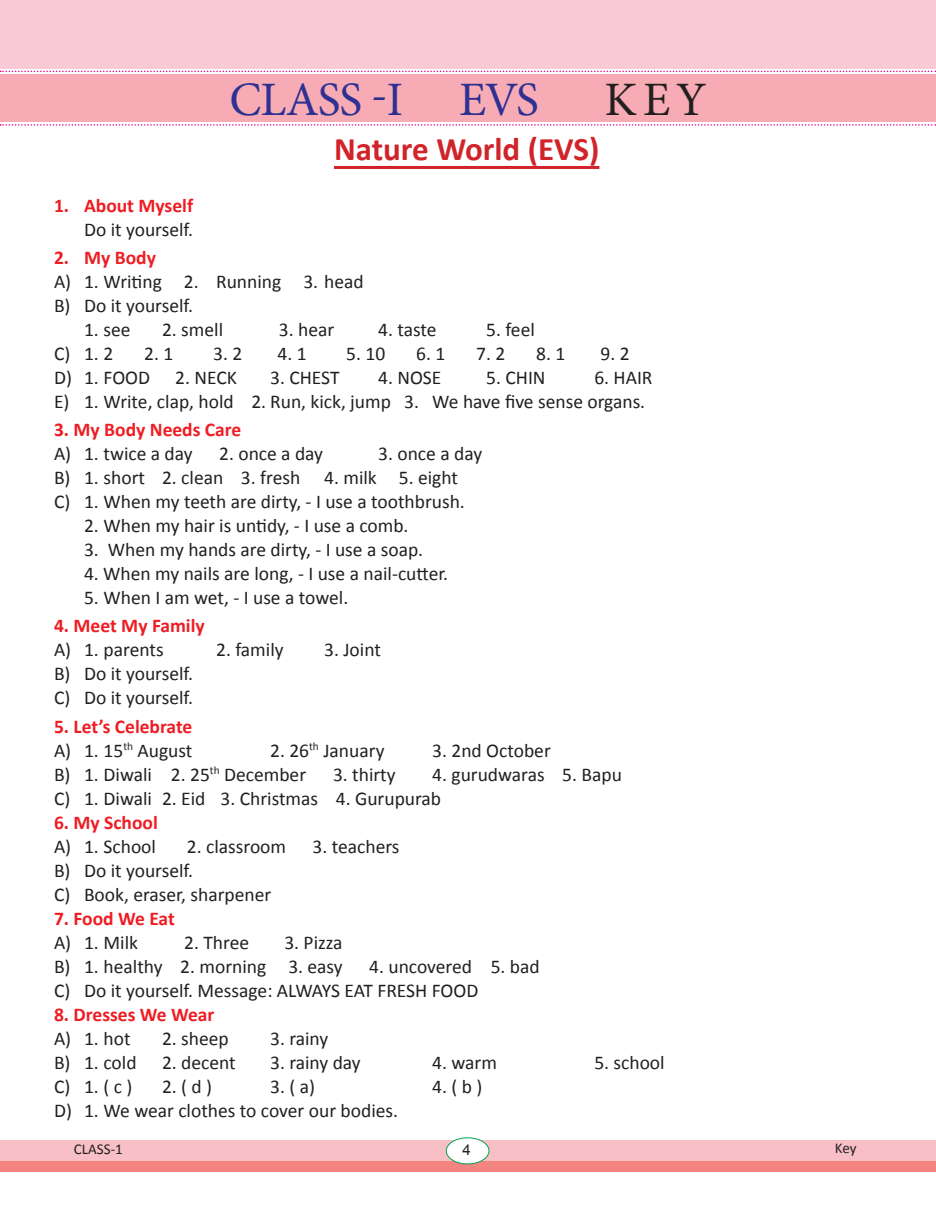
<style>
.page{position:relative;width:936px;height:1212px;background:#fff}
.page>*{position:absolute;margin:0;border:0;box-sizing:border-box;transform-origin:0 0}
.t1{font:48px "Minion Pro";letter-spacing:-.02em;color:#2e3092}
.t2{font:48px "Minion Pro";color:#231f20}
.t3{font:700 33px "Calibri";color:#d1232a}
.t4{font:19.5px "Calibri";color:#231f20}
.t5{font:700 19.5px "Calibri";color:#ee1d23}
.Running_Text{font:15px "Calibri";color:#231f20}
.Running_Text-2{font:15px "Arial";color:#231f20}
</style>
<div class="page">
<div style="left:0;top:1151px;width:935px;height:20px;background:#f38480"></div>
<div style="left:0;top:1140px;width:935px;height:20px;background:#f9bfc6"></div>
<div style="left:446px;top:1138px;width:43px;height:26px;background:#fff;border-radius:50%"></div>
<div style="left:446px;top:1137px;width:43px;height:27px;border:1px solid #00a54f;border-radius:50%"></div>
<hr style="left:334px;top:166px;width:265px;height:3px;background:#d1232a">
<div style="left:0;top:74px;width:935px;height:47px;background:#f7abb4"></div>
<div style="left:0;top:0;width:935px;height:68px;background:#f9cad5"></div>
<svg style="left:0;top:71px;width:936px;height:1px"></svg>
<svg style="left:0;top:124px;width:936px;height:2px"></svg>
<p class="t1" style="left:229px;top:67px;width:311px">CLASS -I EVS</p>
<p class="t2" style="left:604px;top:67px;width:103px">KEY</p>
<p class="t3" style="left:334px;top:126px;width:267px">Nature World (EVS)</p>
<p class="t5" style="left:54px;top:191px;width:141px">1. About Myself</p>
<p class="t4" style="left:84px;top:217px;width:111px">Do it yourself.</p>
<p class="t5" style="left:54px;top:244px;width:103px">2. My Body</p>
<p class="t4" style="left:54px;top:269px;width:311px">A) 1. Writing 2. Running 3. head</p>
<p class="t4" style="left:54px;top:293px;width:141px">B) Do it yourself.</p>
<p class="t4" style="left:84px;top:317px;width:48px">1. see</p>
<p class="t4" style="left:162px;top:317px;width:63px">2. smell</p>
<p class="t4" style="left:279px;top:317px;width:57px">3. hear</p>
<p class="t4" style="left:378px;top:317px;width:60px">4. taste</p>
<p class="t4" style="left:486px;top:317px;width:50px">5. feel</p>
<p class="t4" style="left:54px;top:341px;width:61px">C) 1. 2</p>
<p class="t4" style="left:144px;top:341px;width:31px">2. 1</p>
<p class="t4" style="left:213px;top:341px;width:31px">3. 2</p>
<p class="t4" style="left:277px;top:341px;width:31px">4. 1</p>
<p class="t4" style="left:346px;top:341px;width:40px">5. 10</p>
<p class="t4" style="left:416px;top:341px;width:31px">6. 1</p>
<p class="t4" style="left:476px;top:341px;width:31px">7. 2</p>
<p class="t4" style="left:536px;top:341px;width:31px">8. 1</p>
<p class="t4" style="left:600px;top:341px;width:31px">9. 2</p>
<p class="t4" style="left:54px;top:365px;width:98px">D) 1. FOOD</p>
<p class="t4" style="left:175px;top:365px;width:63px">2. NECK</p>
<p class="t4" style="left:270px;top:365px;width:71px">3. CHEST</p>
<p class="t4" style="left:378px;top:365px;width:65px">4. NOSE</p>
<p class="t4" style="left:486px;top:365px;width:61px">5. CHIN</p>
<p class="t4" style="left:594px;top:365px;width:60px">6. HAIR</p>
<p class="t4" style="left:54px;top:389px;width:592px">E) 1. Write, clap, hold 2. Run, kick, jump 3. We have five sense organs.</p>
<p class="t5" style="left:54px;top:416px;width:189px">3. My Body Needs Care</p>
<p class="t4" style="left:54px;top:441px;width:140px">A) 1. twice a day</p>
<p class="t4" style="left:219px;top:441px;width:105px">2. once a day</p>
<p class="t4" style="left:378px;top:441px;width:105px">3. once a day</p>
<p class="t4" style="left:54px;top:465px;width:405px">B) 1. short 2. clean 3. fresh 4. milk 5. eight</p>
<p class="t4" style="left:54px;top:489px;width:412px">C) 1. When my teeth are dirty, - I use a toothbrush.</p>
<p class="t4" style="left:84px;top:513px;width:326px">2. When my hair is untidy, - I use a comb.</p>
<p class="t4" style="left:84px;top:537px;width:340px">3. When my hands are dirty, - I use a soap.</p>
<p class="t4" style="left:84px;top:561px;width:365px">4. When my nails are long, - I use a nail-cutter.</p>
<p class="t4" style="left:84px;top:585px;width:266px">5. When I am wet, - I use a towel.</p>
<p class="t5" style="left:54px;top:612px;width:152px">4. Meet My Family</p>
<p class="t4" style="left:54px;top:638px;width:111px">A) 1. parents</p>
<p class="t4" style="left:216px;top:638px;width:69px">2. family</p>
<p class="t4" style="left:324px;top:638px;width:58px">3. Joint</p>
<p class="t4" style="left:54px;top:662px;width:141px">B) Do it yourself.</p>
<p class="t4" style="left:54px;top:686px;width:141px">C) Do it yourself.</p>
<p class="t5" style="left:54px;top:712px;width:140px">5. Let’s Celebrate</p>
<p class="t4" style="left:54px;top:738px;width:140px">A) 1. 15<sup>th</sup> August</p>
<p class="t4" style="left:270px;top:738px;width:116px">2. 26<sup>th</sup> January</p>
<p class="t4" style="left:432px;top:738px;width:120px">3. 2nd October</p>
<p class="t4" style="left:54px;top:762px;width:253px">B) 1. Diwali 2. 25<sup>th</sup> December</p>
<p class="t4" style="left:333px;top:762px;width:64px">3. thirty</p>
<p class="t4" style="left:432px;top:762px;width:191px">4. gurudwaras 5. Bapu</p>
<p class="t4" style="left:54px;top:786px;width:388px">C) 1. Diwali 2. Eid 3. Christmas 4. Gurupurab</p>
<p class="t5" style="left:54px;top:808px;width:105px">6. My School</p>
<p class="t4" style="left:54px;top:834px;width:103px">A) 1. School</p>
<p class="t4" style="left:187px;top:834px;width:101px">2. classroom</p>
<p class="t4" style="left:312px;top:834px;width:88px">3. teachers</p>
<p class="t4" style="left:54px;top:858px;width:141px">B) Do it yourself.</p>
<p class="t4" style="left:54px;top:882px;width:219px">C) Book, eraser, sharpener</p>
<p class="t5" style="left:54px;top:904px;width:122px">7. Food We Eat</p>
<p class="t4" style="left:54px;top:930px;width:85px">A) 1. Milk</p>
<p class="t4" style="left:184px;top:930px;width:66px">2. Three</p>
<p class="t4" style="left:284px;top:930px;width:60px">3. Pizza</p>
<p class="t4" style="left:54px;top:954px;width:290px">B) 1. healthy 2. morning 3. easy</p>
<p class="t4" style="left:369px;top:954px;width:172px">4. uncovered 5. bad</p>
<p class="t4" style="left:54px;top:978px;width:426px">C) Do it yourself. Message: ALWAYS EAT FRESH FOOD</p>
<p class="t5" style="left:54px;top:1000px;width:162px">8. Dresses We Wear</p>
<p class="t4" style="left:54px;top:1026px;width:78px">A) 1. hot</p>
<p class="t4" style="left:162px;top:1026px;width:68px">2. sheep</p>
<p class="t4" style="left:270px;top:1026px;width:60px">3. rainy</p>
<p class="t4" style="left:54px;top:1050px;width:84px">B) 1. cold</p>
<p class="t4" style="left:162px;top:1050px;width:75px">2. decent</p>
<p class="t4" style="left:270px;top:1050px;width:92px">3. rainy day</p>
<p class="t4" style="left:432px;top:1050px;width:66px">4. warm</p>
<p class="t4" style="left:594px;top:1050px;width:72px">5. school</p>
<p class="t4" style="left:54px;top:1074px;width:80px">C) 1. ( c )</p>
<p class="t4" style="left:162px;top:1074px;width:52px">2.(d)</p>
<p class="t4" style="left:270px;top:1074px;width:46px">3. ( a)</p>
<p class="t4" style="left:432px;top:1074px;width:52px">4.(b)</p>
<p class="t4" style="left:54px;top:1098px;width:345px">D) 1. We wear clothes to cover our bodies.</p>
<p class="Running_Text" style="left:74px;top:1140px;width:50px">CLASS-1</p>
<p class="Running_Text-2" style="left:462px;top:1139px;width:10px">4</p>
<p class="Running_Text" style="left:834px;top:1139px;width:23px">Key</p>
</div>
